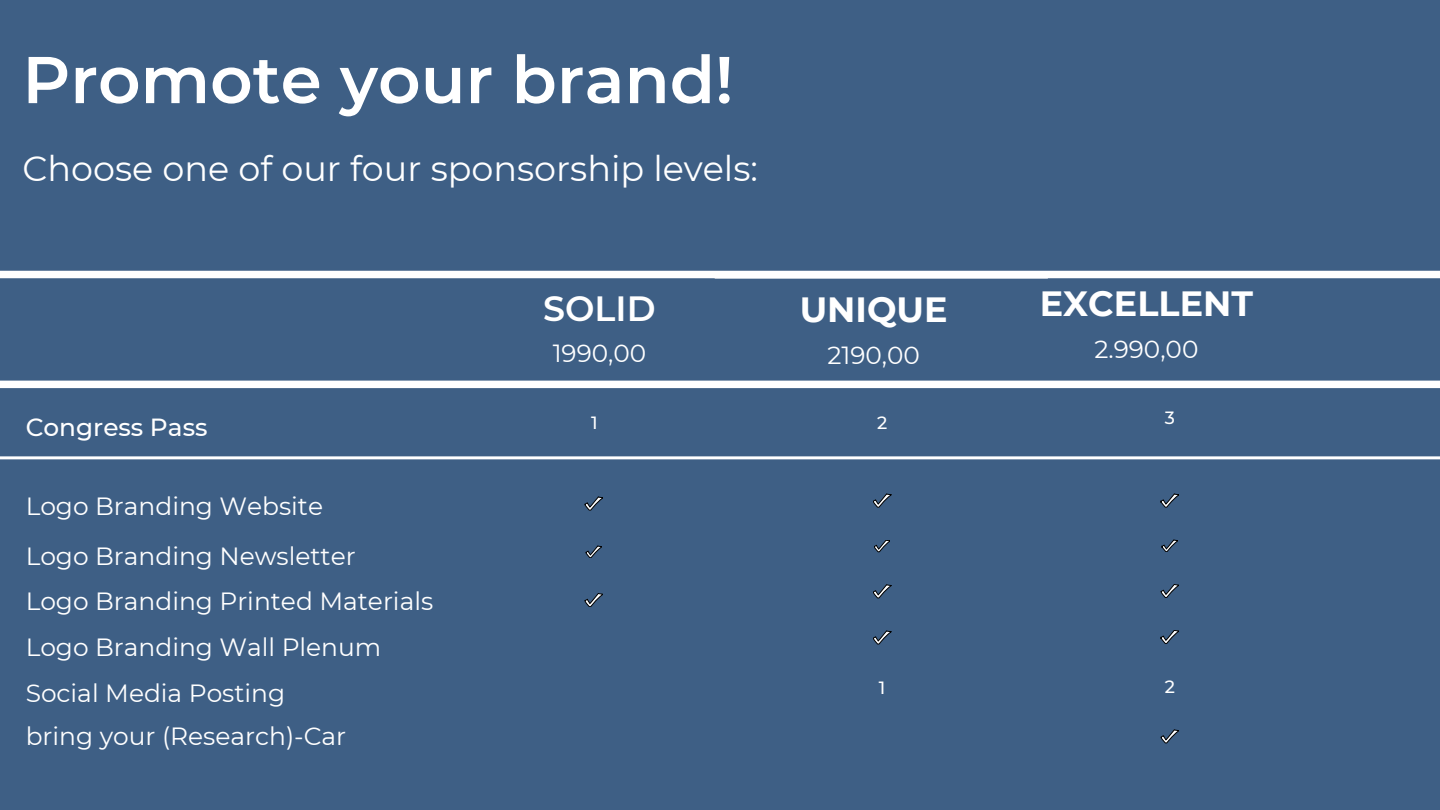
<style>
.page{position:relative;width:1440px;height:810px;background:#3e5f85}
.page>*{position:absolute;margin:0;border:0;box-sizing:border-box;transform-origin:0 0}
.t1{font:600 66px "Montserrat";color:#fff}
.t2{font:35px "Montserrat";color:#fff}
.t3{font:700 35px "Montserrat";color:#fff}
.t4{font:600 35px "Montserrat";color:#fff}
.t5{font:24.9px "Montserrat";color:#fff}
.t6{font:24.8px "Montserrat";color:#fff}
.t7{font:500 24.8px "Montserrat";color:#fff}
.t8{font:500 17.7px "Montserrat";color:#fff}
</style>
<div class="page">
<hr style="left:715px;top:278px;width:333px;height:1px;background:#fff">
<div style="left:0;top:271px;width:1440px;height:7px;background:#fff"></div>
<div style="left:0;top:381px;width:1440px;height:7px;background:#fff"></div>
<svg style="left:585px;top:497px;width:18px;height:13px"></svg>
<hr style="left:0;top:456px;width:1440px;height:3px;background:#fff">
<svg style="left:873px;top:585px;width:18px;height:13px"></svg>
<svg style="left:586px;top:546px;width:16px;height:12px"></svg>
<svg style="left:873px;top:631px;width:18px;height:13px"></svg>
<svg style="left:873px;top:494px;width:18px;height:13px"></svg>
<svg style="left:874px;top:540px;width:16px;height:12px"></svg>
<svg style="left:1161px;top:494px;width:18px;height:13px"></svg>
<svg style="left:1162px;top:540px;width:16px;height:12px"></svg>
<svg style="left:1161px;top:584px;width:18px;height:14px"></svg>
<svg style="left:1161px;top:630px;width:18px;height:14px"></svg>
<svg style="left:1161px;top:730px;width:18px;height:13px"></svg>
<svg style="left:585px;top:593px;width:18px;height:14px"></svg>
<h1 class="t1" style="left:22px;top:39px;width:713px">Promote your brand!</h1>
<h3 class="t2" style="left:22px;top:147px;width:737px">Choose one of our four sponsorship levels:</h3>
<h2 class="t4" style="left:543px;top:287px;width:114px">SOLID</h2>
<p class="t6" style="left:553px;top:338px;width:95px">1990,00</p>
<h2 class="t3" style="left:800px;top:288px;width:149px">UNIQUE</h2>
<p class="t6" style="left:827px;top:340px;width:94px">2190,00</p>
<h2 class="t3" style="left:1040px;top:283px;width:215px">EXCELLENT</h2>
<p class="t6" style="left:1095px;top:334px;width:105px">2.990,00</p>
<p class="t7" style="left:26px;top:412px;width:183px">Congress Pass</p>
<p class="t5" style="left:26px;top:491px;width:299px">Logo Branding Website</p>
<h4 class="t5" style="left:26px;top:540px;width:332px">Logo Branding Newsletter</h4>
<p class="t5" style="left:26px;top:586px;width:409px">Logo Branding Printed Materials</p>
<p class="t5" style="left:26px;top:632px;width:357px">Logo Branding Wall Plenum</p>
<p class="t5" style="left:26px;top:678px;width:261px">Social Media Posting</p>
<p class="t5" style="left:26px;top:721px;width:322px">bring your (Research)-Car</p>
<p class="t8" style="left:591px;top:411px;width:8px">1</p>
<p class="t8" style="left:877px;top:411px;width:12px">2</p>
<p class="t8" style="left:1165px;top:407px;width:12px">3</p>
<p class="t8" style="left:879px;top:677px;width:8px">1</p>
<p class="t8" style="left:1165px;top:676px;width:12px">2</p>
</div>
